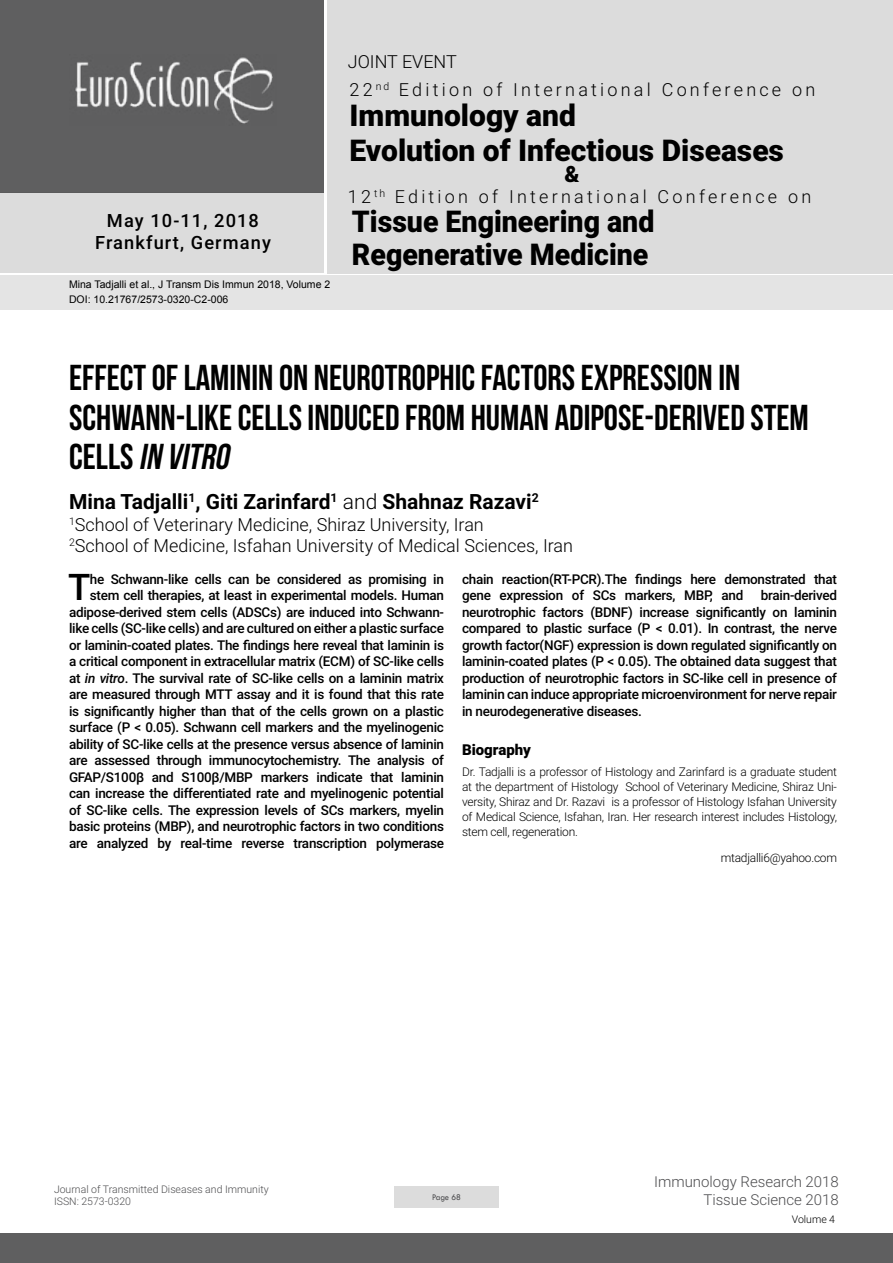
<style>
.page{position:relative;width:893px;height:1263px;background:#fff}
.page>*{position:absolute;margin:0;border:0;box-sizing:border-box;transform-origin:0 0}
.t1{font:500 36.75px "Roboto";color:#000}
.t2{font:36px/39.6px "Bebas Neue";color:#000}
.t3{font:900 30px/34.5px "Roboto";color:#000}
.t4{font:900 30px/33px "Roboto";color:#000;scale:.95 1}
.t5{font:900 22.5px "Roboto";color:#000}
.t6{font:700 21px "Roboto";color:#000}
.t7{font:500 18.3px/21.9px "Roboto";letter-spacing:.06em;color:#000;text-align:center}
.t8{font:300 18px/21.6px "Roboto";color:#000}
.t9{font:300 18px/29px "Roboto";letter-spacing:.18em;color:#000}
.t10{font:300 15px/18px "Roboto";color:#4d4d4f;text-align:right}
.t11{font:900 15px "Roboto";color:#000}
.t12{font:500 13.5px/16.5px "Roboto";letter-spacing:-.02em;color:#000;text-align:right}
.t13{font:300 12px/15px "Roboto";letter-spacing:-.02em;color:#000;text-align:justify}
.t14{font:10.5px/14.4px "Arial";color:#000}
.t15{font:300 10.5px/12.6px "Roboto";color:#4d4d4f}
.t16{font:300 10.5px "Roboto";color:#000}
.t17{font:9px "Tw Cen";letter-spacing:-.02em;color:#4d4d4f;scale:.95 1}
.s1{font-style:italic}
.s2{font-weight:300}
</style>
<div class="page">
<div style="left:0;top:0;width:323px;height:193px;background:#5f5f60"></div>
<div style="left:1px;top:193px;width:323px;height:80px;background:#dcdcdc"></div>
<div style="left:327px;top:0;width:566px;height:273px;background:#dcdcdc"></div>
<img style="left:75px;top:57px;width:199px;height:67px">
<div style="left:0;top:1233px;width:893px;height:30px;background:#5f5f60"></div>
<div style="left:1px;top:275px;width:892px;height:35px;background:#e4e4e4"></div>
<div style="left:394px;top:1186px;width:105px;height:22px;background:#dcdcdc"></div>
<h3 class="t7" style="left:95px;top:209px;width:177px">May 10-11, 2018<br>Frankfurt, Germany</h3>
<p class="t14" style="left:69px;top:278px;width:263px">Mina Tadjalli et al., J Transm Dis Immun 2018, Volume 2<br>DOI: 10.21767/2573-0320-C2-006</p>
<h3 class="t9" style="left:348px;top:46px;width:469px">JOINT EVENT<br>22 <sup>nd</sup> Edition of International Conference on</h3>
<h3 class="t3" style="left:349px;top:97px;width:436px">Immunology and<br>Evolution of Infectious Diseases</h3>
<h3 class="t5" style="left:564px;top:158px;width:17px">&amp;</h3>
<h3 class="t9" style="left:348px;top:181px;width:465px">12 <sup>th</sup> Edition of International Conference on</h3>
<h3 class="t4" style="left:352px;top:203px;width:320px">Tissue Engineering and<br>Regenerative Medicine</h3>
<h2 class="t2" style="left:69px;top:358px;width:741px">EFFECT OF LAMININ ON NEUROTROPHIC FACTORS EXPRESSION IN<br>SCHWANN-LIKE CELLS INDUCED FROM HUMAN ADIPOSE-DERIVED STEM<br>C E L L S <span class="s1">IN VITRO</span></h2>
<h3 class="t6" style="left:69px;top:487px;width:471px">Mina Tadjalli<sup>1</sup>, Giti Zarinfard<sup>1</sup> <span class="s2">and</span> Shahnaz Razavi<sup>2</sup></h3>
<h3 class="t8" style="left:69px;top:513px;width:505px"><sup>1</sup>School of Veterinary Medicine, Shiraz University, Iran<br><sup>2</sup>School of Medicine, Isfahan University of Medical Sciences, Iran</h3>
<p class="t12" style="left:69px;top:570px;width:376px">he Schwann-like cells can be considered as promising in stem cell therapies, at least in experimental models. Human adipose-derived stem cells (ADSCs) are induced into Schwann&shy;like cells (SC-like cells) and are cultured on either a plastic surface or laminin-coated plates. The findings here reveal that laminin is a critical component in extracellular matrix (ECM) of SC-like cells at <span class="s1">in vitro</span>. The survival rate of SC-like cells on a laminin matrix are measured through MTT assay and it is found that this rate is significantly higher than that of the cells grown on a plastic surface (P &lt; 0.05). Schwann cell markers and the myelinogenic ability of SC-like cells at the presence versus absence of laminin are assessed through immunocytochemistry. The analysis of GFAP/S100β and S100β/MBP markers indicate that laminin can increase the differentiated rate and myelinogenic potential of SC-like cells. The expression levels of SCs markers, myelin basic proteins (MBP), and neurotrophic factors in two conditions are analyzed by real-time reverse transcription polymerase</p>
<p class="t12" style="left:462px;top:570px;width:376px;text-align:left">chain reaction(RT-PCR).The findings here demonstrated that gene expression of SCs markers, MBP, and</p>
<h1 class="t1" style="left:68px;top:561px;width:24px">T</h1>
<p class="t12" style="left:462px;top:587px;width:376px;text-align:justify;text-indent:299px">brain-derived neurotrophic factors (BDNF) increase significantly on laminin compared to plastic surface (P &lt; 0.01). In contrast, the nerve growth factor(NGF) expression is down regulated significantly on laminin-coated plates (P &lt; 0.05). The obtained data suggest that production of neurotrophic factors in SC-like cell in presence of laminin can induce appropriate microenvironment for nerve repair in neurodegenerative diseases.</p>
<p class="t11" style="left:462px;top:739px;width:70px">Biography</p>
<p class="t13" style="left:462px;top:764px;width:377px">Dr. Tadjalli is a professor of Histology and Zarinfard is a graduate student at the department of Histology School of Veterinary Medicine, Shiraz Uni&shy;versity, Shiraz and Dr. Razavi is a professor of Histology Isfahan University of Medical Science, Isfahan, Iran. Her research interest includes Histology, stem cell, regeneration.</p>
<p class="t13" style="left:721px;top:850px;width:118px">mtadjalli6@yahoo.com</p>
<p class="t15" style="left:54px;top:1182px;width:216px">Journal of Transmitted Diseases and Immunity<br>ISSN: 2573-0320</p>
<p class="t17" style="left:432px;top:1192px;width:32px">Page 68</p>
<p class="t10" style="left:654px;top:1172px;width:186px">Immunology Research 2018<br>Tissue Science 2018</p>
<p class="t16" style="left:792px;top:1212px;width:45px">Volume 4</p>
</div>
